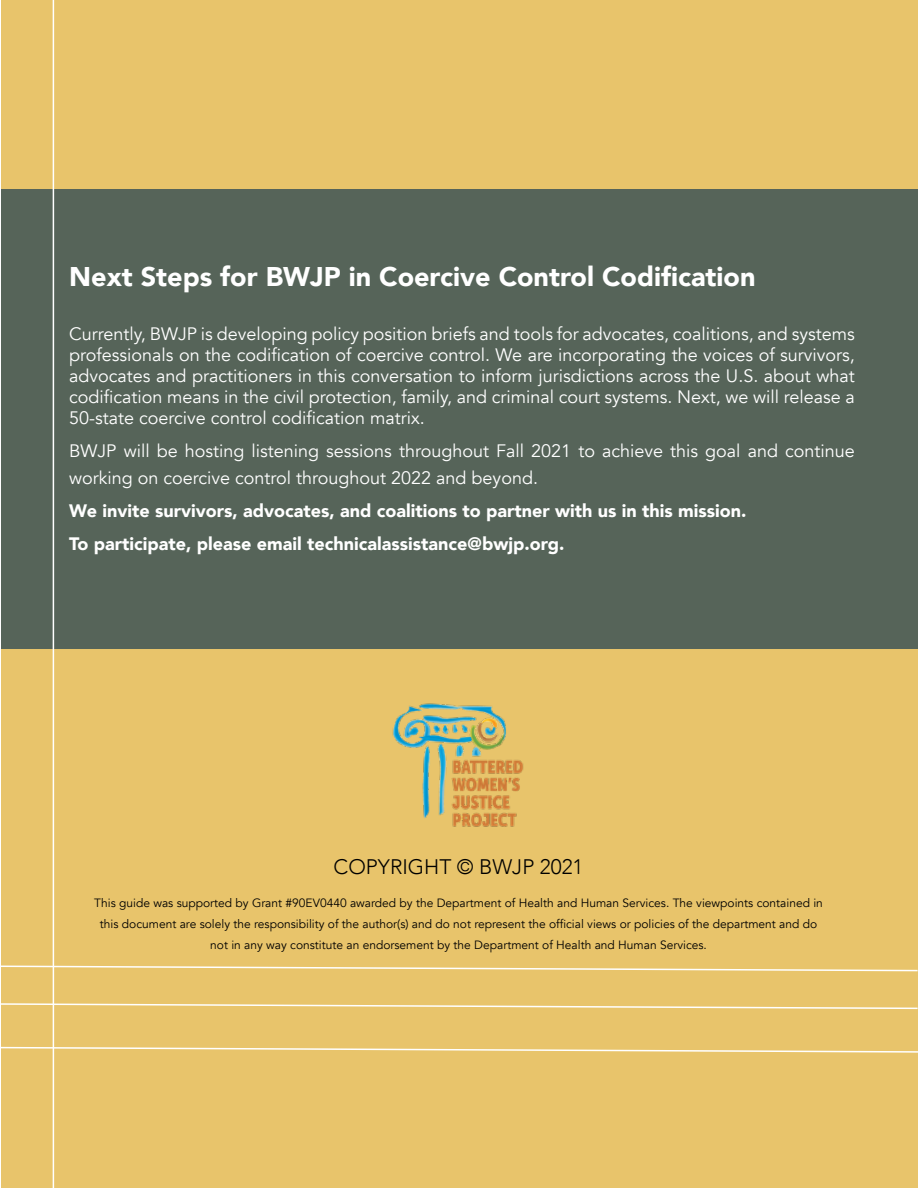
<style>
.page{position:relative;width:918px;height:1188px;background:#fff}
.page>*{position:absolute;margin:0;border:0;box-sizing:border-box;transform-origin:0 0}
.t1{font:900 27px "Avenir";color:#fff}
.t2{font:300 21px "Avenir";color:#000}
.t3{font:18px/21px "Avenir";color:#fff;text-align:justify}
.t4{font:900 18px/33px "Avenir";color:#fff}
.t5{font:12px/21px "Avenir";color:#000;text-align:center}
</style>
<div class="page">
<div style="left:1px;top:0;width:917px;height:1188px;background:#e8c46b"></div>
<div style="left:1px;top:189px;width:917px;height:459px;background:#566459"></div>
<hr style="left:53px;top:0;width:1px;height:1188px;background:#fff">
<svg style="left:1px;top:1046px;width:917px;height:7px"></svg>
<svg style="left:1px;top:1003px;width:917px;height:7px"></svg>
<svg style="left:1px;top:965px;width:917px;height:7px"></svg>
<img style="left:392px;top:703px;width:132px;height:124px">
<h1 class="t1" style="left:69px;top:253px;width:688px">Next Steps for BWJP in Coercive Control Codification</h1>
<p class="t3" style="left:69px;top:323px;width:787px">Currently, BWJP is developing policy position briefs and tools for advocates, coalitions, and systems professionals on the codification of coercive control. We are incorporating the voices of survivors, advocates and practitioners in this conversation to inform jurisdictions across the U.S. about what codification means in the civil protection, family, and criminal court systems. Next, we will release a 50-state coercive control codification matrix.</p>
<p class="t3" style="left:69px;top:437px;width:787px;line-height:27px">BWJP will be hosting listening sessions throughout Fall 2021 to achieve this goal and continue working on coercive control throughout 2022 and beyond.</p>
<p class="t4" style="left:69px;top:493px;width:679px">We invite survivors, advocates, and coalitions to partner with us in this mission.<br>To participate, please email technicalassistance@bwjp.org.</p>
<p class="t2" style="left:334px;top:855px;width:251px">COPYRIGHT © BWJP 2021</p>
<p class="t5" style="left:94px;top:893px;width:730px">This guide was supported by Grant #90EV0440 awarded by the Department of Health and Human Services. The viewpoints contained in this document are solely the responsibility of the author(s) and do not represent the official views or policies of the department and do not in any way constitute an endorsement by the Department of Health and Human Services.</p>
</div>
